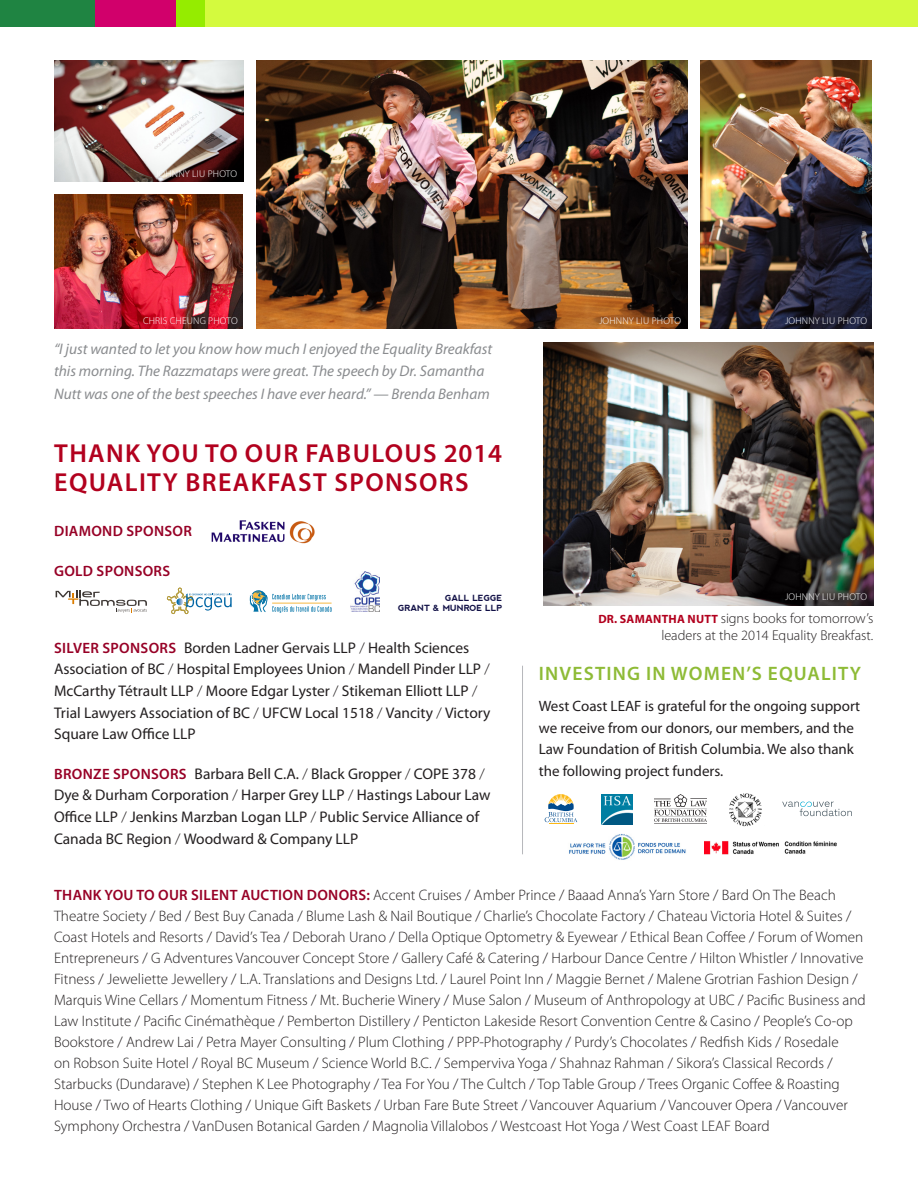
<style>
.page{position:relative;width:918px;height:1188px;background:#fff}
.page>*{position:absolute;margin:0;border:0;box-sizing:border-box;transform-origin:0 0}
.head_2__head_3{font:600 26.1px/28.5px "Myriad Pro";letter-spacing:.055em;color:#b2011e}
.kicker{font:600 19.5px "Myriad Pro";letter-spacing:.06em;color:#8ebb36}
.body_text{font:15.45px/21.6px "Myriad Pro";color:#231f20}
.body_text-2{font:italic 15.3px/22.5px "Myriad Pro";color:#8a8c8f}
.silent_auction{font:300 15.15px/21px "Myriad Pro";color:#231f20}
.body_text-3{font:15px/21.6px "Myriad Pro";color:#231f20}
.body_text-4{font:600 15px "Myriad Pro";letter-spacing:.02em;color:#970026}
.body_text-5{font:300 14.25px/17.1px "Myriad Pro";color:#231f20;text-align:right}
.body_text-6{font:300 9.9px "Myriad Pro";letter-spacing:.02em;color:#fff}
.t1{font:700 8.55px/10.2px "nevis";color:#111046;text-align:right}
.s1{font-weight:600;font-size:15px;color:#970026}
.s2{font-weight:300;font-size:15.3px}
.s3{font-weight:700;font-size:12px;color:#b2011e}
</style>
<div class="page">
<div style="left:0;top:0;width:95px;height:27px;background:#1f8442"></div>
<div style="left:95px;top:0;width:81px;height:27px;background:#d1006b"></div>
<div style="left:176px;top:0;width:30px;height:27px;background:#95ec00"></div>
<div style="left:206px;top:0;width:712px;height:27px;background:#d4fa3e"></div>
<img style="left:256px;top:60px;width:432px;height:268px">
<img style="left:544px;top:343px;width:329px;height:262px">
<svg style="left:545px;top:794px;width:32px;height:30px"></svg>
<img style="left:704px;top:841px;width:133px;height:13px">
<img style="left:602px;top:794px;width:30px;height:30px">
<img style="left:655px;top:795px;width:51px;height:29px">
<img style="left:729px;top:793px;width:33px;height:34px">
<img style="left:569px;top:834px;width:117px;height:26px">
<img style="left:211px;top:520px;width:104px;height:24px">
<svg style="left:56px;top:590px;width:91px;height:23px"></svg>
<svg style="left:167px;top:588px;width:65px;height:26px"></svg>
<svg style="left:249px;top:591px;width:83px;height:22px"></svg>
<hr style="left:272px;top:603px;width:60px;height:1px;background:#f7b941">
<img style="left:351px;top:572px;width:29px;height:40px">
<svg style="left:782px;top:802px;width:70px;height:14px"></svg>
<img style="left:700px;top:60px;width:172px;height:268px">
<img style="left:55px;top:60px;width:188px;height:122px">
<img style="left:55px;top:194px;width:187px;height:134px">
<hr style="left:522px;top:666px;width:1px;height:188px;background:#b6b7bb">
<p class="body_text-6" style="left:155px;top:168px;width:84px">JOHNNY LIU PHOTO</p>
<p class="body_text-6" style="left:143px;top:315px;width:96px">CHRIS CHEUNG PHOTO</p>
<p class="body_text-6" style="left:599px;top:315px;width:84px">JOHNNY LIU PHOTO</p>
<p class="body_text-6" style="left:785px;top:315px;width:84px">JOHNNY LIU PHOTO</p>
<p class="body_text-2" style="left:54px;top:337px;width:440px">“I just wanted to let you know how much I enjoyed the Equality Breakfast this morning. The Razzmataps were great. The speech by Dr. Samantha<br>Nutt was one of the best speeches I have ever heard.” — Brenda Benham</p>
<p class="head_2__head_3" style="left:54px;top:438px;width:449px">THANK YOU TO OUR FABULOUS 2014<br>EQUALITY BREAKFAST SPONSORS</p>
<p class="body_text-4" style="left:54px;top:522px;width:139px">DIAMOND SPONSOR</p>
<p class="body_text-4" style="left:54px;top:561px;width:118px">GOLD SPONSORS</p>
<p class="t1" style="left:398px;top:592px;width:106px">GALL LEGGE<br>GRANT &amp; MUNROE LLP</p>
<p class="body_text" style="left:54px;top:637px;width:438px"><span class="s1">SILVER SPONSORS</span> Borden Ladner Gervais LLP <span class="s2">/</span> Health Sciences Association of BC <span class="s2">/</span> Hospital Employees Union <span class="s2">/</span> Mandell Pinder LLP <span class="s2">/ </span>McCarthy Tétrault LLP <span class="s2">/</span> Moore Edgar Lyster <span class="s2">/</span> Stikeman Elliott LLP <span class="s2">/ </span>Trial Lawyers Association of BC <span class="s2">/</span> UFCW Local 1518 <span class="s2">/</span> Vancity <span class="s2">/</span> Victory Square Law Office LLP</p>
<p class="body_text" style="left:54px;top:763px;width:438px"><span class="s1">BRONZE SPONSORS</span> Barbara Bell C.A. <span class="s2">/</span> Black Gropper <span class="s2">/</span> COPE 378 <span class="s2">/ </span>Dye &amp; Durham Corporation <span class="s2">/</span> Harper Grey LLP <span class="s2">/</span> Hastings Labour Law Office LLP <span class="s2">/</span> Jenkins Marzban Logan LLP <span class="s2">/</span> Public Service Alliance of Canada BC Region <span class="s2">/</span> Woodward &amp; Company LLP</p>
<p class="body_text-6" style="left:785px;top:591px;width:84px">JOHNNY LIU PHOTO</p>
<p class="body_text-5" style="left:598px;top:610px;width:277px"><span class="s3">DR. SAMANTHA NUTT</span> signs books for tomorrow’s leaders at the 2014 Equality Breakfast.</p>
<p class="kicker" style="left:539px;top:661px;width:324px">INVESTING IN WOMEN’S EQUALITY</p>
<p class="body_text-3" style="left:539px;top:695px;width:323px">West Coast LEAF is grateful for the ongoing support we receive from our donors, our members, and the Law Foundation of British Columbia. We also thank the following project funders.</p>
<p class="silent_auction" style="left:54px;top:884px;width:813px"><span class="s1">THANK YOU TO OUR SILENT AUCTION DONORS:</span> Accent Cruises / Amber Prince / Baaad Anna’s Yarn Store / Bard On The Beach Theatre Society / Bed / Best Buy Canada / Blume Lash &amp; Nail Boutique / Charlie’s Chocolate Factory / Chateau Victoria Hotel &amp; Suites / Coast Hotels and Resorts / David’s Tea / Deborah Urano / Della Optique Optometry &amp; Eyewear / Ethical Bean Coffee / Forum of Women Entrepreneurs / G Adventures Vancouver Concept Store / Gallery Café &amp; Catering / Harbour Dance Centre / Hilton Whistler / Innovative Fitness / Jeweliette Jewellery / L.A. Translations and Designs Ltd. / Laurel Point Inn / Maggie Bernet / Malene Grotrian Fashion Design / Marquis Wine Cellars / Momentum Fitness / Mt. Bucherie Winery / Muse Salon / Museum of Anthropology at UBC / Pacific Business and Law Institute / Pacific Cinémathèque / Pemberton Distillery / Penticton Lakeside Resort Convention Centre &amp; Casino / People’s Co-op Bookstore / Andrew Lai / Petra Mayer Consulting / Plum Clothing / PPP-Photography / Purdy’s Chocolates / Redfish Kids / Rosedale<br>on Robson Suite Hotel / Royal BC Museum / Science World B.C. / Semperviva Yoga / Shahnaz Rahman / Sikora’s Classical Records / Starbucks (Dundarave) / Stephen K Lee Photography / Tea For You / The Cultch / Top Table Group / Trees Organic Coffee &amp; Roasting House / Two of Hearts Clothing / Unique Gift Baskets / Urban Fare Bute Street / Vancouver Aquarium / Vancouver Opera / Vancouver Symphony Orchestra / VanDusen Botanical Garden / Magnolia Villalobos / Westcoast Hot Yoga / West Coast LEAF Board</p>
</div>
